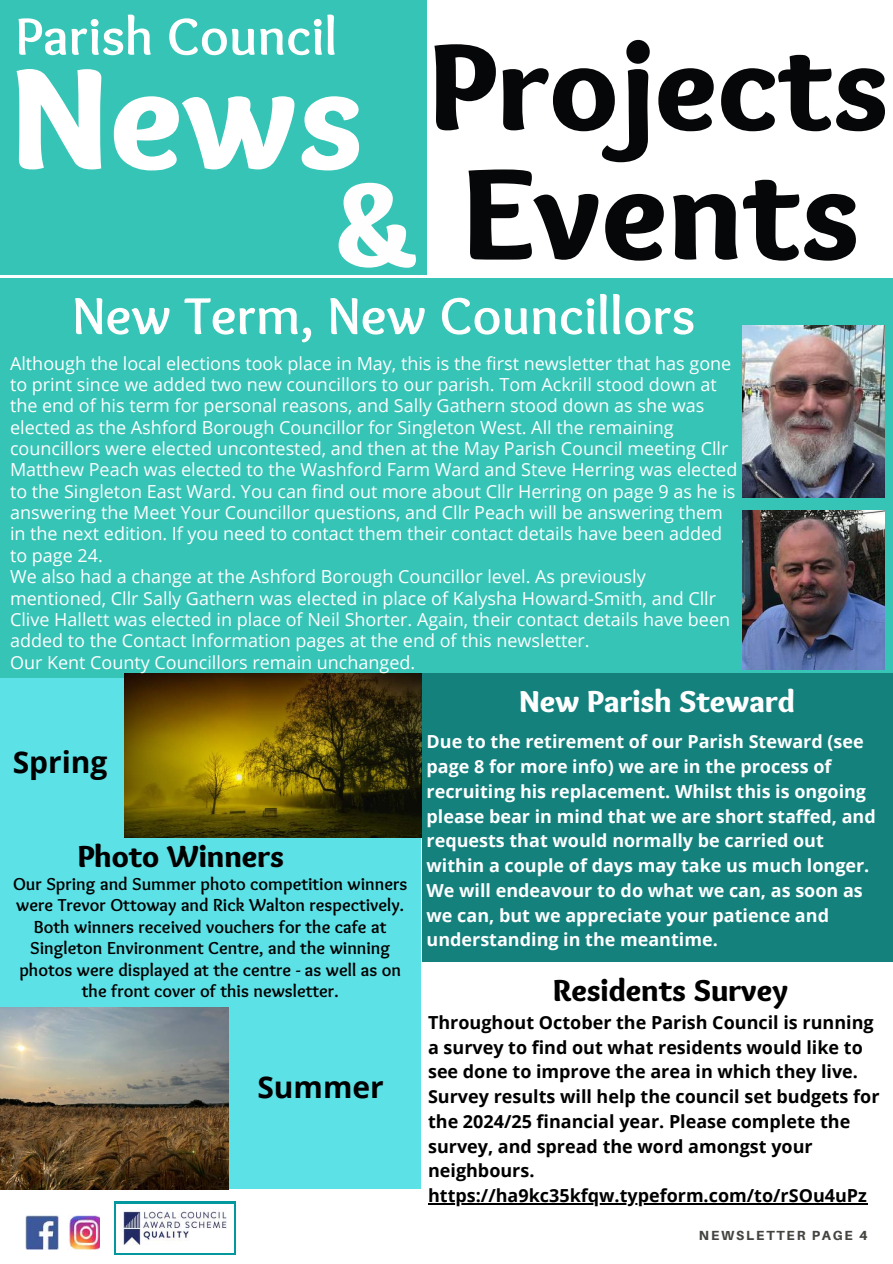
<style>
.page{position:relative;width:893px;height:1264px;background:#fff}
.page>*{position:absolute;margin:0;border:0;box-sizing:border-box;transform-origin:0 0}
.t1{font:900 134.85px "Sukar";color:#050708}
.t2{font:900 127.35px "Sukar";color:#050708}
.t3{font:700 54px "Sukar";color:#fefeff}
.t4{font:700 54px "Sukar";color:#fff}
.t5{font:900 31.5px "Sukar";color:#000}
.t6{font:900 31.5px "Sukar";color:#fefeff}
.t7{font:700 30px "Open Sans";color:#000}
.t8{font:18px/21.3px "Open Sans";color:#fefeff}
.t9{font:700 18px/24.8px "Open Sans";color:#fefeff}
.t10{font:700 18px/24.8px "Open Sans";color:#000}
.t11{font:700 18px/21.3px "Sukar";color:#000;text-align:center}
.t12{font:800 13.2px "Aileron";letter-spacing:.14em;color:#444440}
.s1{font-size:149.85px;color:#fff}
.s2{font-size:124.35px;color:#fefeff}
</style>
<div class="page">
<div style="left:0;top:677px;width:421px;height:511px;background:#5ce1e6"></div>
<div style="left:0;top:278px;width:892px;height:399px;background:#35c4b5"></div>
<div style="left:0;top:0;width:426px;height:275px;background:#35c4b5"></div>
<svg style="left:114px;top:1201px;width:121px;height:53px"></svg>
<img style="left:117px;top:1203px;width:116px;height:49px">
<img style="left:25px;top:1215px;width:74px;height:33px">
<img style="left:125px;top:673px;width:297px;height:164px">
<img style="left:0;top:1007px;width:229px;height:182px">
<img style="left:742px;top:326px;width:142px;height:172px">
<img style="left:742px;top:510px;width:142px;height:159px">
<div style="left:422px;top:673px;width:470px;height:288px;background:#14817d"></div>
<hr style="left:428px;top:1203px;width:439px;height:1px;background:#000">
<h3 class="t4" style="left:15px;top:6px;width:323px">Parish Council</h3>
<h2 class="t2" style="left:10px;top:13px;width:879px"><span class="s1">News</span> Projects</h2>
<h1 class="t1" style="left:334px;top:136px;width:526px"><span class="s2">&amp;</span> Events</h1>
<h3 class="t3" style="left:72px;top:285px;width:624px">New Term, New Councillors</h3>
<p class="t8" style="left:10px;top:352px;width:728px">Although the local elections took place in May, this is the first newsletter that has gone to print since we added two new councillors to our parish. Tom Ackrill stood down at the end of his term for personal reasons, and Sally Gathern stood down as she was elected as the Ashford Borough Councillor for Singleton West. All the remaining councillors were elected uncontested, and then at the May Parish Council meeting Cllr Matthew Peach was elected to the Washford Farm Ward and Steve Herring was elected to the Singleton East Ward. You can find out more about Cllr Herring on page 9 as he is answering the Meet Your Councillor questions, and Cllr Peach will be answering them in the next edition. If you need to contact them their contact details have been added to page 24.<br>We also had a change at the Ashford Borough Councillor level. As previously mentioned, Cllr Sally Gathern was elected in place of Kalysha Howard-Smith, and Cllr Clive Hallett was elected in place of Neil Shorter. Again, their contact details have been added to the Contact Information pages at the end of this newsletter.<br>Our Kent County Councillors remain unchanged.</p>
<h3 class="t7" style="left:13px;top:741px;width:96px">Spring</h3>
<h3 class="t5" style="left:78px;top:838px;width:208px">Photo Winners</h3>
<p class="t11" style="left:13px;top:875px;width:395px">Our Spring and Summer photo competition winners were Trevor Ottoway and Rick Walton respectively.<br>Both winners received vouchers for the cafe at Singleton Environment Centre, and the winning photos were displayed at the centre - as well as on the front cover of this newsletter.</p>
<h3 class="t7" style="left:257px;top:1065px;width:128px">Summer</h3>
<h3 class="t6" style="left:519px;top:683px;width:277px">New Parish Steward</h3>
<p class="t9" style="left:426px;top:729px;width:450px">Due to the retirement of our Parish Steward (see page 8 for more info) we are in the process of recruiting his replacement. Whilst this is ongoing please bear in mind that we are short staffed, and requests that would normally be carried out within a couple of days may take us much longer.<br>We will endeavour to do what we can, as soon as we can, but we appreciate your patience and understanding in the meantime.</p>
<h3 class="t5" style="left:553px;top:971px;width:236px">Residents Survey</h3>
<p class="t10" style="left:428px;top:1009px;width:453px">Throughout October the Parish Council is running a survey to find out what residents would like to see done to improve the area in which they live.<br>Survey results will help the council set budgets for the 2024/25 financial year. Please complete the survey, and spread the word amongst your neighbours. https://ha9kc35kfqw.typeform.com/to/rSOu4uPz</p>
<p class="t12" style="left:699px;top:1227px;width:170px">NEWSLETTER PAGE 4</p>
</div>
